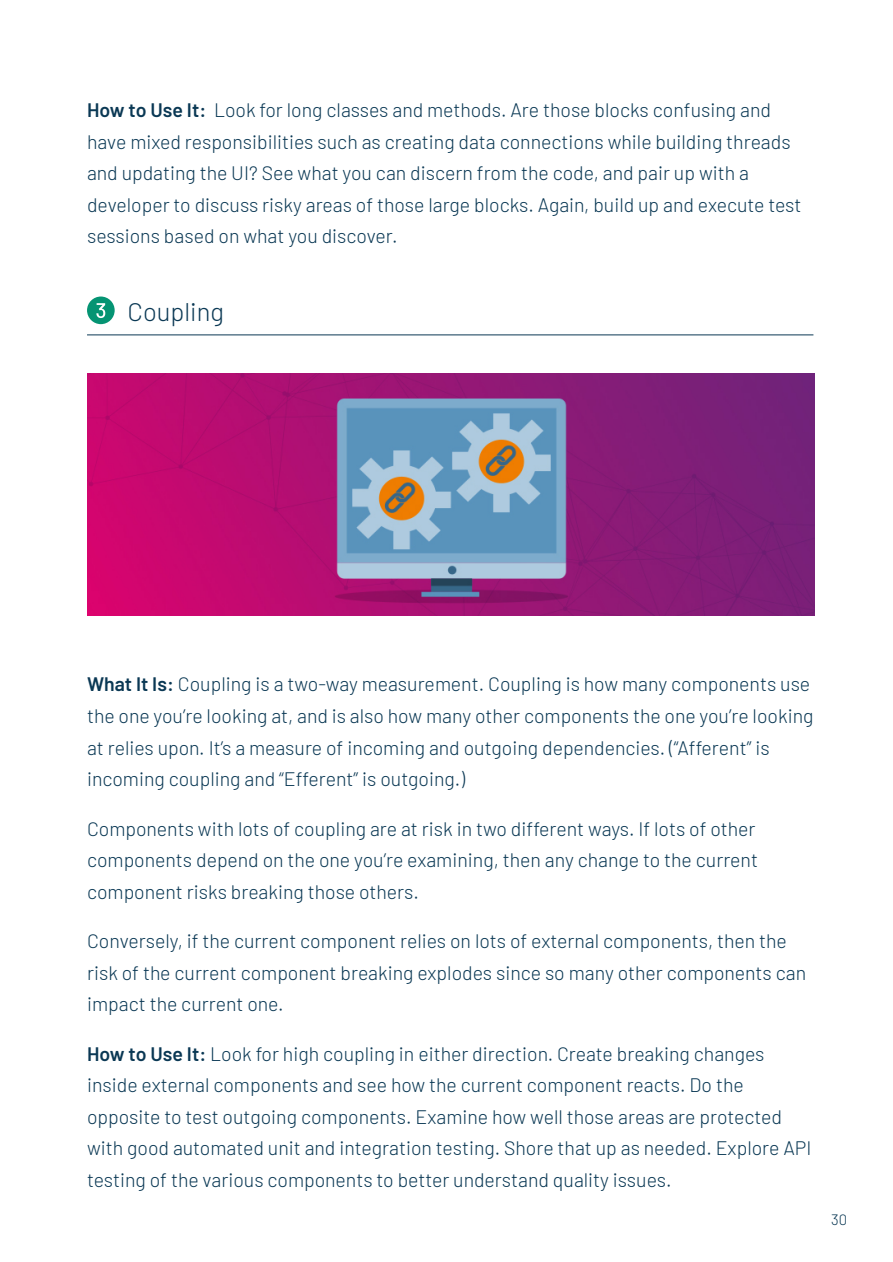
<style>
.page{position:relative;width:893px;height:1262px;background:#fff}
.page>*{position:absolute;margin:0;border:0;box-sizing:border-box;transform-origin:0 0}
.t1{font:300 25.5px "Barlow";color:#0a3854}
.Text{font:300 19.5px/31.5px "Barlow";color:#0a3854}
.t2{font:300 15px "Barlow";color:#0a3854}
.s1{font-weight:600}
</style>
<div class="page">
<hr style="left:87px;top:335px;width:726px;height:1px;background:#0a3854">
<img style="left:87px;top:373px;width:727px;height:242px">
<div style="left:87px;top:296px;width:28px;height:28px;background:#059473;border-radius:50%"></div>
<svg style="left:96px;top:303px;width:9px;height:15px"></svg>
<p class="Text" style="left:87px;top:93px;width:716px"><span class="s1">How to Use It:</span> Look for long classes and methods. Are those blocks confusing and have mixed responsibilities such as creating data connections while building threads and updating the UI? See what you can discern from the code, and pair up with a developer to discuss risky areas of those large blocks. Again, build up and execute test sessions based on what you discover.</p>
<h3 class="t1" style="left:127px;top:294px;width:98px">Coupling</h3>
<p class="Text" style="left:87px;top:667px;width:728px"><span class="s1">What It Is:</span> Coupling is a two-way measurement. Coupling is how many components use the one you’re looking at, and is also how many other components the one you’re looking at relies upon. It’s a measure of incoming and outgoing dependencies. (“Afferent” is incoming coupling and “Efferent” is outgoing.)</p>
<p class="Text" style="left:87px;top:811px;width:672px">Components with lots of coupling are at risk in two different ways. If lots of other components depend on the one you’re examining, then any change to the current component risks breaking those others.</p>
<p class="Text" style="left:87px;top:923px;width:720px">Conversely, if the current component relies on lots of external components, then the risk of the current component breaking explodes since so many other components can impact the current one.</p>
<p class="Text" style="left:87px;top:1036px;width:726px"><span class="s1">How to Use It:</span> Look for high coupling in either direction. Create breaking changes inside external components and see how the current component reacts. Do the opposite to test outgoing components. Examine how well those areas are protected with good automated unit and integration testing. Shore that up as needed. Explore API testing of the various components to better understand quality issues.</p>
<p class="t2" style="left:831px;top:1209px;width:18px">30</p>
</div>
